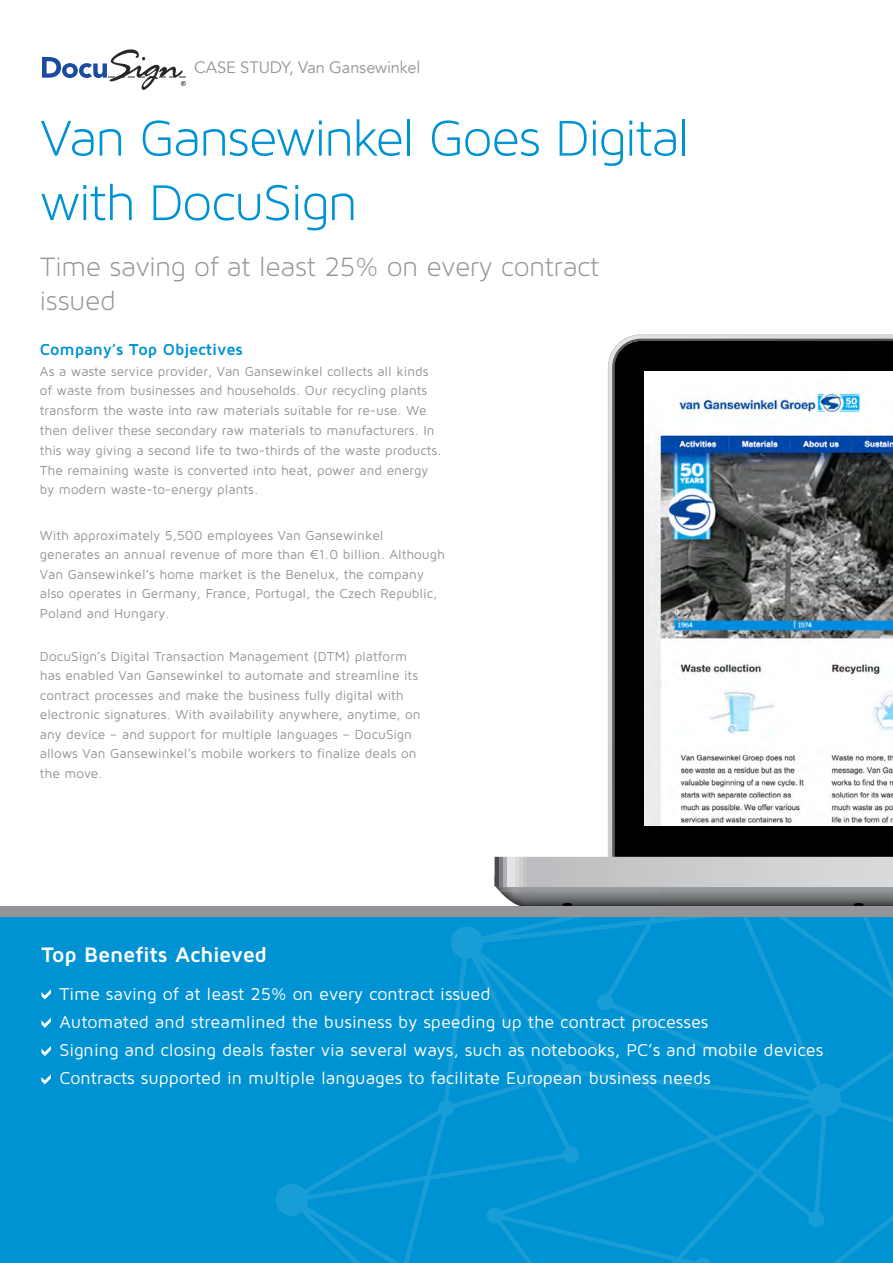
<style>
.page{position:relative;width:893px;height:1263px;background:#fff}
.page>*{position:absolute;margin:0;border:0;box-sizing:border-box;transform-origin:0 0}
.t1{font:54px/64.5px "Maven Pro Light 300";letter-spacing:-.025em;color:#0093d3}
.t2{font:28.5px/34.2px "Maven Pro Light 300";letter-spacing:-.01em;color:#939598}
.t3{font:700 21.75px "Maven Pro";letter-spacing:-.015em;color:#fff}
.t4{font:17.85px/28px "Maven Pro";color:#fff}
.t5{font:16.5px "Avenir";letter-spacing:-.01em;color:#939598}
.t6{font:700 16.5px "Maven Pro";letter-spacing:-.005em;color:#0093d3}
.t7{font:13.5px/19.5px "Maven Pro";color:#939598}
</style>
<div class="page">
<div style="left:0;top:908px;width:893px;height:355px;background:#0093d3"></div>
<svg style="left:42px;top:49px;width:144px;height:41px"></svg>
<svg style="left:274px;top:856px;width:619px;height:407px"></svg>
<svg style="left:41px;top:1074px;width:10px;height:10px"></svg>
<svg style="left:41px;top:1046px;width:10px;height:10px"></svg>
<svg style="left:41px;top:1017px;width:10px;height:11px"></svg>
<svg style="left:41px;top:989px;width:10px;height:10px"></svg>
<svg style="left:608px;top:334px;width:285px;height:523px;background:#b2b3b5"></svg>
<div style="left:614px;top:341px;width:279px;height:516px;background:#000"></div>
<img style="left:495px;top:892px;width:398px;height:14px">
<svg style="left:495px;top:857px;width:398px;height:35px;background:#c1c3c5"></svg>
<svg style="left:562px;top:903px;width:11px;height:3px"></svg>
<svg style="left:854px;top:903px;width:10px;height:3px"></svg>
<div style="left:0;top:906px;width:893px;height:10px;background:#939598"></div>
<img style="left:644px;top:371px;width:249px;height:455px">
<p class="t5" style="left:194px;top:58px;width:228px">CASE STUDY, Van Gansewinkel</p>
<h1 class="t1" style="left:40px;top:105px;width:652px">Van Gansewinkel Goes Digital with DocuSign</h1>
<h2 class="t2" style="left:40px;top:249px;width:561px">Time saving of at least 25% on every contract issued</h2>
<p class="t6" style="left:40px;top:338px;width:205px">Company’s Top Objectives</p>
<p class="t7" style="left:40px;top:361px;width:403px">As a waste service provider, Van Gansewinkel collects all kinds of waste from businesses and households. Our recycling plants transform the waste into raw materials suitable for re-use. We then deliver these secondary raw materials to manufacturers. In this way giving a second life to two-thirds of the waste products.<br>The remaining waste is converted into heat, power and energy by modern waste-to-energy plants.</p>
<p class="t7" style="left:40px;top:525px;width:406px">With approximately 5,500 employees Van Gansewinkel generates an annual revenue of more than €1.0 billion. Although Van Gansewinkel’s home market is the Benelux, the company also operates in Germany, France, Portugal, the Czech Republic, Poland and Hungary.</p>
<p class="t7" style="left:40px;top:646px;width:382px">DocuSign’s Digital Transaction Management (DTM) platform has enabled Van Gansewinkel to automate and streamline its contract processes and make the business fully digital with electronic signatures. With availability anywhere, anytime, on any device – and support for multiple languages – DocuSign allows Van Gansewinkel’s mobile workers to finalize deals on the move.</p>
<h3 class="t3" style="left:41px;top:941px;width:227px">Top Benefits Achieved</h3>
<p class="t4" style="left:59px;top:979px;width:765px">Time saving of at least 25% on every contract issued<br>Automated and streamlined the business by speeding up the contract processes<br>Signing and closing deals faster via several ways, such as notebooks, PC’s and mobile devices Contracts supported in multiple languages to facilitate European business needs</p>
</div>
